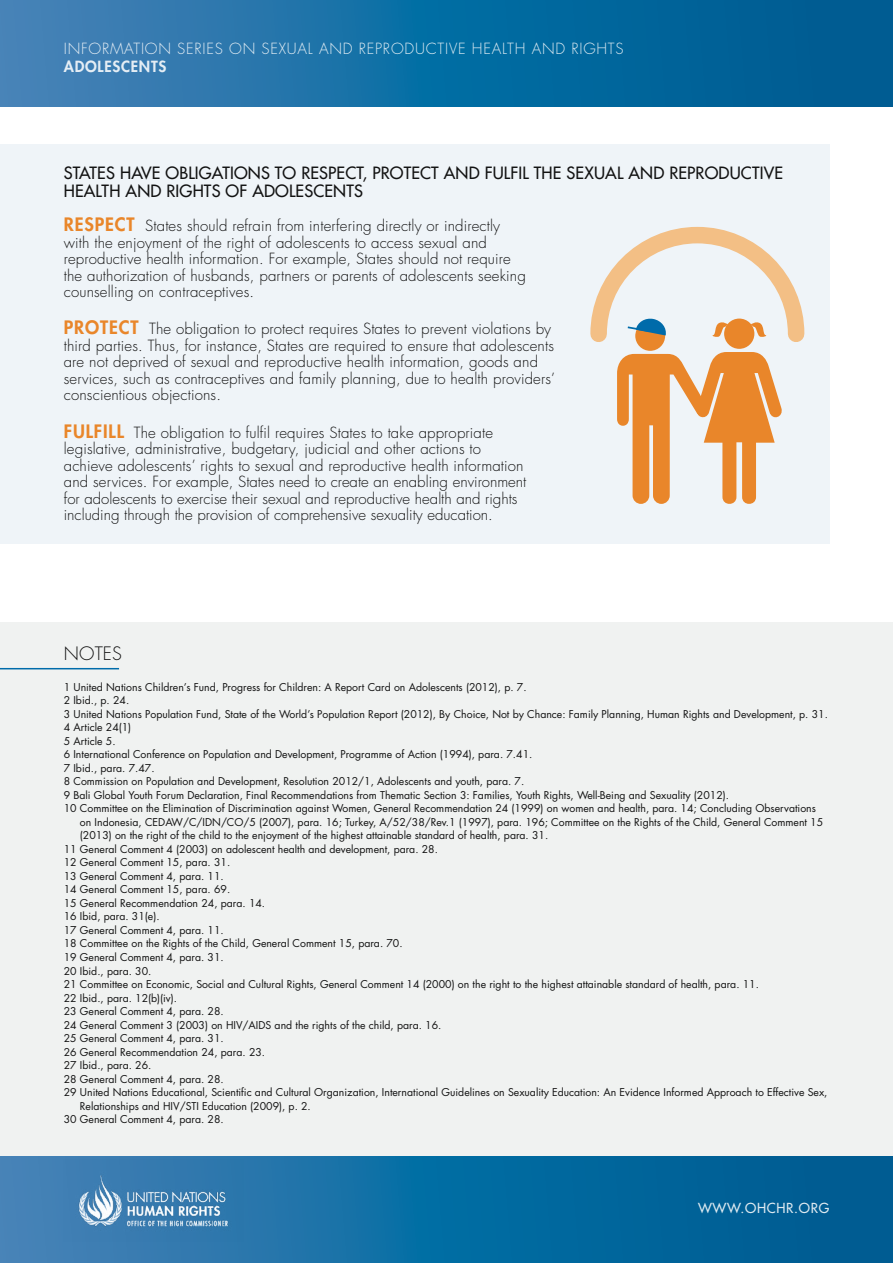
<style>
.page{position:relative;width:893px;height:1263px;background:#fff}
.page>*{position:absolute;margin:0;border:0;box-sizing:border-box;transform-origin:0 0}
.t1{font:300 18px "Futura";letter-spacing:.01em;color:#121212}
.t2{font:16.5px/18px "Futura";letter-spacing:.01em;color:#121212}
.t3{font:300 15px/16.5px "Futura";letter-spacing:.01em;color:#121212}
.t4{font:300 15px "Futura";letter-spacing:.05em;color:#fff}
.t5{font:800 15px "Futura";letter-spacing:.05em;color:#fff}
.t6{font:13.5px "Futura";letter-spacing:.05em;color:#fff}
.t7{font:10.5px/13.5px "Futura";color:#121212}
.s1{font-weight:800;font-size:18px;color:#e9862a}
</style>
<div class="page">
<div style="left:0;top:622px;width:893px;height:548px;background:#f0f2f1"></div>
<svg style="left:0;top:1156px;width:893px;height:107px;background:#0e6ba0"></svg>
<img style="left:64px;top:1159px;width:179px;height:83px">
<hr style="left:0;top:668px;width:119px;height:1px;background:#006baa">
<svg style="left:0;top:0;width:893px;height:106px;background:#146da3"></svg>
<div style="left:0;top:145px;width:829px;height:399px;background:#eff4f8"></div>
<svg style="left:590px;top:226px;width:215px;height:278px"></svg>
<h3 class="t4" style="left:64px;top:39px;width:561px">INFORMATION SERIES ON SEXUAL AND REPRODUCTIVE HEALTH AND RIGHTS</h3>
<h3 class="t5" style="left:64px;top:57px;width:104px">ADOLESCENTS</h3>
<h2 class="t2" style="left:64px;top:164px;width:721px">STATES HAVE OBLIGATIONS TO RESPECT, PROTECT AND FULFIL THE SEXUAL AND REPRODUCTIVE<br>HEALTH AND RIGHTS OF ADOLESCENTS</h2>
<p class="t3" style="left:64px;top:218px;width:464px"><span class="s1">RESPECT</span> States should refrain from interfering directly or indirectly with the enjoyment of the right of adolescents to access sexual and reproductive health information. For example, States should not require the authorization of husbands, partners or parents of adolescents seeking counselling on contraceptives.</p>
<p class="t3" style="left:64px;top:321px;width:493px"><span class="s1">PROTECT</span> The obligation to protect requires States to prevent violations by third parties. Thus, for instance, States are required to ensure that adolescents are not deprived of sexual and reproductive health information, goods and services, such as contraceptives and family planning, due to health providers’ conscientious objections.</p>
<p class="t3" style="left:64px;top:424px;width:464px"><span class="s1">FULFILL</span> The obligation to fulfil requires States to take appropriate legislative, administrative, budgetary, judicial and other actions to achieve adolescents’ rights to sexual and reproductive health information and services. For example, States need to create an enabling environment for adolescents to exercise their sexual and reproductive health and rights including through the provision of comprehensive sexuality education.</p>
<h1 class="t1" style="left:64px;top:643px;width:60px">NOTES</h1>
<p class="t7" style="left:64px;top:680px;width:766px">1 United Nations Children’s Fund, Progress for Children: A Report Card on Adolescents (2012), p. 7.<br>2 Ibid., p. 24.<br>3 United Nations Population Fund, State of the World’s Population Report (2012), By Choice, Not by Chance: Family Planning, Human Rights and Development, p. 31.<br>4 Article 24(1)<br>5 Article 5.<br>6 International Conference on Population and Development, Programme of Action (1994), para. 7.41.<br>7 Ibid., para. 7.47.<br>8 Commission on Population and Development, Resolution 2012/1, Adolescents and youth, para. 7.<br>9 Bali Global Youth Forum Declaration, Final Recommendations from Thematic Section 3: Families, Youth Rights, Well-Being and Sexuality (2012).<br>10 Committee on the Elimination of Discrimination against Women, General Recommendation 24 (1999) on women and health, para. 14; Concluding Observations</p>
<p class="t7" style="left:80px;top:815px;width:745px">on Indonesia, CEDAW/C/IDN/CO/5 (2007), para. 16; Turkey, A/52/38/Rev.1 (1997), para. 196; Committee on the Rights of the Child, General Comment 15</p>
<p class="t7" style="left:80px;top:829px;width:470px">(2013) on the right of the child to the enjoyment of the highest attainable standard of health, para. 31.</p>
<p class="t7" style="left:64px;top:842px;width:376px">11 General Comment 4 (2003) on adolescent health and development, para. 28.</p>
<p class="t7" style="left:64px;top:856px;width:168px">12 General Comment 15, para. 31.</p>
<p class="t7" style="left:64px;top:869px;width:161px">13 General Comment 4, para. 11.</p>
<p class="t7" style="left:64px;top:883px;width:168px">14 General Comment 15, para. 69.</p>
<p class="t7" style="left:64px;top:896px;width:203px">15 General Recommendation 24, para. 14.</p>
<p class="t7" style="left:64px;top:910px;width:97px">16 Ibid, para. 31(e).</p>
<p class="t7" style="left:64px;top:923px;width:161px">17 General Comment 4, para. 11.</p>
<p class="t7" style="left:64px;top:937px;width:340px">18 Committee on the Rights of the Child, General Comment 15, para. 70.</p>
<p class="t7" style="left:64px;top:950px;width:161px">19 General Comment 4, para. 31.</p>
<p class="t7" style="left:64px;top:964px;width:89px">20 Ibid., para. 30.</p>
<p class="t7" style="left:64px;top:977px;width:697px">21 Committee on Economic, Social and Cultural Rights, General Comment 14 (2000) on the right to the highest attainable standard of health, para. 11.</p>
<p class="t7" style="left:64px;top:991px;width:115px">22 Ibid., para. 12(b)(iv).</p>
<p class="t7" style="left:64px;top:1004px;width:161px">23 General Comment 4, para. 28.</p>
<p class="t7" style="left:64px;top:1018px;width:379px">24 General Comment 3 (2003) on HIV/AIDS and the rights of the child, para. 16.</p>
<p class="t7" style="left:64px;top:1031px;width:161px">25 General Comment 4, para. 31.</p>
<p class="t7" style="left:64px;top:1045px;width:203px">26 General Recommendation 24, para. 23.</p>
<p class="t7" style="left:64px;top:1058px;width:89px">27 Ibid., para. 26.</p>
<p class="t7" style="left:64px;top:1072px;width:161px">28 General Comment 4, para. 28.</p>
<p class="t7" style="left:64px;top:1085px;width:765px">29 United Nations Educational, Scientific and Cultural Organization, International Guidelines on Sexuality Education: An Evidence Informed Approach to Effective Sex,</p>
<p class="t7" style="left:80px;top:1099px;width:232px">Relationships and HIV/STI Education (2009), p. 2.</p>
<p class="t7" style="left:64px;top:1112px;width:161px">30 General Comment 4, para. 28.</p>
<p class="t6" style="left:698px;top:1200px;width:133px">WWW.OHCHR.ORG</p>
</div>
